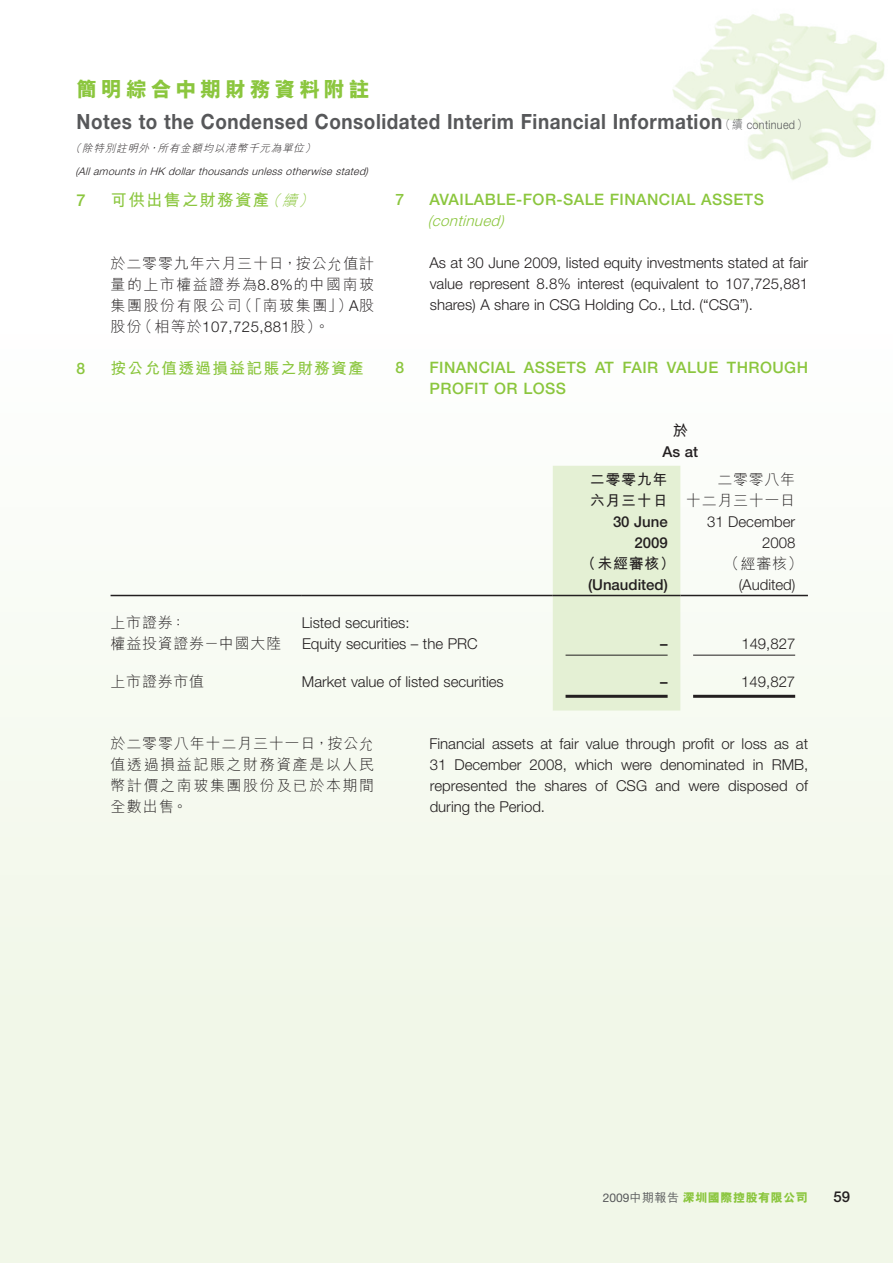
<style>
.page{position:relative;width:893px;height:1263px;background:#fff}
.page>*{position:absolute;margin:0;border:0;box-sizing:border-box;transform-origin:0 0}
.t1{font:700 21px "Helvetica Neue LT Std";letter-spacing:.03em;color:#57585a;scale:.9 1}
.t2{font:800 21px "M Hei HK";letter-spacing:.18em;color:#8bc63e}
.t3{font:700 16.5px "M Hei HK";letter-spacing:.08em;color:#8bc63e}
.t4{font:500 16.5px "Helvetica Neue LT Std";color:#8bc63e}
.t5{font:500 15.75px/21px "Helvetica Neue LT Std";letter-spacing:.03em;color:#8bc63e}
.t6{font:700 15.75px "M Hei HK";letter-spacing:.08em;color:#8bc63e}
.t7{font:300 15px/21px "Helvetica Neue LT Std";color:#231f20;text-align:justify}
.t8{font:300 15px/21px "M Hei HK";letter-spacing:.085em;color:#231f20;text-align:justify}
.t9{font:500 15px/21px "Helvetica Neue LT Std";color:#231f20;text-align:right}
.t10{font:300 15px/21px "M Hei HK";letter-spacing:.05em;color:#231f20;text-align:right}
.t11{font:300 15px "Helvetica Neue LT Std";letter-spacing:.03em;color:#231f20}
.t12{font:700 15px/21px "M Hei HK";letter-spacing:.05em;color:#231f20}
.t13{font:italic 300 15px "Helvetica Neue LT Std";color:#8bc63e}
.t14{font:800 12px "M Hei HK";letter-spacing:.05em;color:#8bc63e}
.t15{font:italic 300 10.5px "Helvetica Neue LT Std";color:#231f20}
.t16{font:italic 300 10.5px "M Hei HK";color:#231f20}
.s1{font-family:"M Hei HK";font-weight:300;font-size:12px}
.s2{font-weight:300;font-size:12px}
.s3{font-weight:300;font-style:italic;font-size:15px}
.s4{font-family:"Helvetica Neue LT Std"}
.s5{font-family:"M Hei HK"}
.s6{font-family:"Helvetica Neue LT Std";font-weight:400;color:#57585a}
.s7{font-weight:500;color:#57585a}
</style>
<div class="page">
<div style="left:0;top:319px;width:893px;height:944px;background:linear-gradient(to bottom,#fdfefd,#eef6e4)"></div>
<img style="left:672px;top:13px;width:213px;height:167px">
<div style="left:553px;top:466px;width:127px;height:244px;background:#e4f0d4"></div>
<hr style="left:111px;top:595px;width:191px;height:1px;background:#231f20">
<hr style="left:302px;top:595px;width:251px;height:1px;background:#231f20">
<hr style="left:553px;top:595px;width:127px;height:1px;background:#231f20">
<hr style="left:680px;top:595px;width:128px;height:1px;background:#231f20">
<hr style="left:566px;top:655px;width:102px;height:1px;background:#231f20">
<hr style="left:693px;top:655px;width:102px;height:1px;background:#231f20">
<hr style="left:566px;top:695px;width:102px;height:3px;background:#231f20">
<hr style="left:693px;top:695px;width:102px;height:3px;background:#231f20">
<h1 class="t2" style="left:77px;top:79px;width:295px">簡明綜合中期財務資料附註</h1>
<h1 class="t1" style="left:77px;top:108px;width:814px">Notes to the Condensed Consolidated Interim Financial Information<span class="s1">（續</span> <span class="s2">continued</span><span class="s1">）</span></h1>
<p class="t16" style="left:70px;top:143px;width:249px">（除特別註明外，所有金額均以港幣千元為單位）</p>
<p class="t15" style="left:75px;top:165px;width:294px">(All amounts in HK dollar thousands unless otherwise stated)</p>
<p class="t5" style="left:395px;top:189px;width:10px">7</p>
<p class="t5" style="left:429px;top:189px;width:336px">AVAILABLE-FOR-SALE FINANCIAL ASSETS</p>
<p class="t13" style="left:428px;top:212px;width:78px">(continued)</p>
<p class="t7" style="left:429px;top:252px;width:380px">As at 30 June 2009, listed equity investments stated at fair value represent 8.8% interest (equivalent to 107,725,881 shares) A share in CSG Holding Co., Ltd. (“CSG”).</p>
<p class="t4" style="left:77px;top:190px;width:11px">7</p>
<p class="t3" style="left:111px;top:188px;width:208px">可供出售之財務資產<span class="s3">（續）</span></p>
<p class="t8" style="left:111px;top:253px;width:265px">於二零零九年六月三十日，按公允值計量的上市權益證券為<span class="s4">8.8%</span>的中國南玻集團股份有限公司（「南玻集團」）<span class="s4">A</span>股</p>
<p class="t11" style="left:111px;top:318px;width:220px"><span class="s5">股份（相等於</span>107,725,881<span class="s5">股）。</span></p>
<p class="t5" style="left:77px;top:358px;width:10px">8</p>
<p class="t6" style="left:111px;top:357px;width:255px">按公允值透過損益記賬之財務資產</p>
<p class="t5" style="left:395px;top:357px;width:10px">8</p>
<p class="t5" style="left:429px;top:357px;width:380px">FINANCIAL ASSETS AT FAIR VALUE THROUGH<br>PROFIT OR LOSS</p>
<p class="t12" style="left:673px;top:419px;width:16px">於</p>
<p class="t9" style="left:663px;top:441px;width:37px">As at</p>
<p class="t12" style="left:590px;top:467px;width:79px">二零零九年六月三十日</p>
<p class="t10" style="left:686px;top:469px;width:111px">二零零八年<br>十二月三十一日</p>
<p class="t9" style="left:613px;top:511px;width:56px">30 June<br>2009</p>
<p class="t7" style="left:707px;top:511px;width:90px;text-align:right">31 December<br>2008</p>
<p class="t12" style="left:581px;top:551px;width:96px">（未經審核）</p>
<p class="t8" style="left:724px;top:553px;width:80px">（經審核）</p>
<p class="t9" style="left:588px;top:574px;width:81px">(Unaudited)</p>
<p class="t7" style="left:739px;top:574px;width:58px">(Audited)</p>
<p class="t8" style="left:111px;top:612px;width:77px">上市證券：</p>
<p class="t7" style="left:302px;top:612px;width:109px">Listed securities:</p>
<p class="t10" style="left:111px;top:633px;width:172px">權益投資證券－中國大陸</p>
<p class="t7" style="left:302px;top:633px;width:177px">Equity securities – the PRC</p>
<p class="t9" style="left:660px;top:633px;width:9px">–</p>
<p class="t7" style="left:741px;top:633px;width:56px">149,827</p>
<p class="t8" style="left:111px;top:671px;width:95px">上市證券市值</p>
<p class="t7" style="left:302px;top:671px;width:203px">Market value of listed securities</p>
<p class="t9" style="left:660px;top:671px;width:9px">–</p>
<p class="t7" style="left:741px;top:671px;width:56px">149,827</p>
<p class="t8" style="left:111px;top:733px;width:265px">於二零零八年十二月三十一日，按公允值透過損益記賬之財務資產是以人民幣計價之南玻集團股份及已於本期間全數出售。</p>
<p class="t7" style="left:429px;top:732px;width:380px">Financial assets at fair value through profit or loss as at 31 December 2008, which were denominated in RMB, represented the shares of CSG and were disposed of during the Period.</p>
<p class="t14" style="left:603px;top:1191px;width:207px"><span class="s6">2009</span><span class="s7">中期報告</span>深圳國際控股有限公司</p>
<p class="t9" style="left:834px;top:1186px;width:18px">59</p>
</div>
